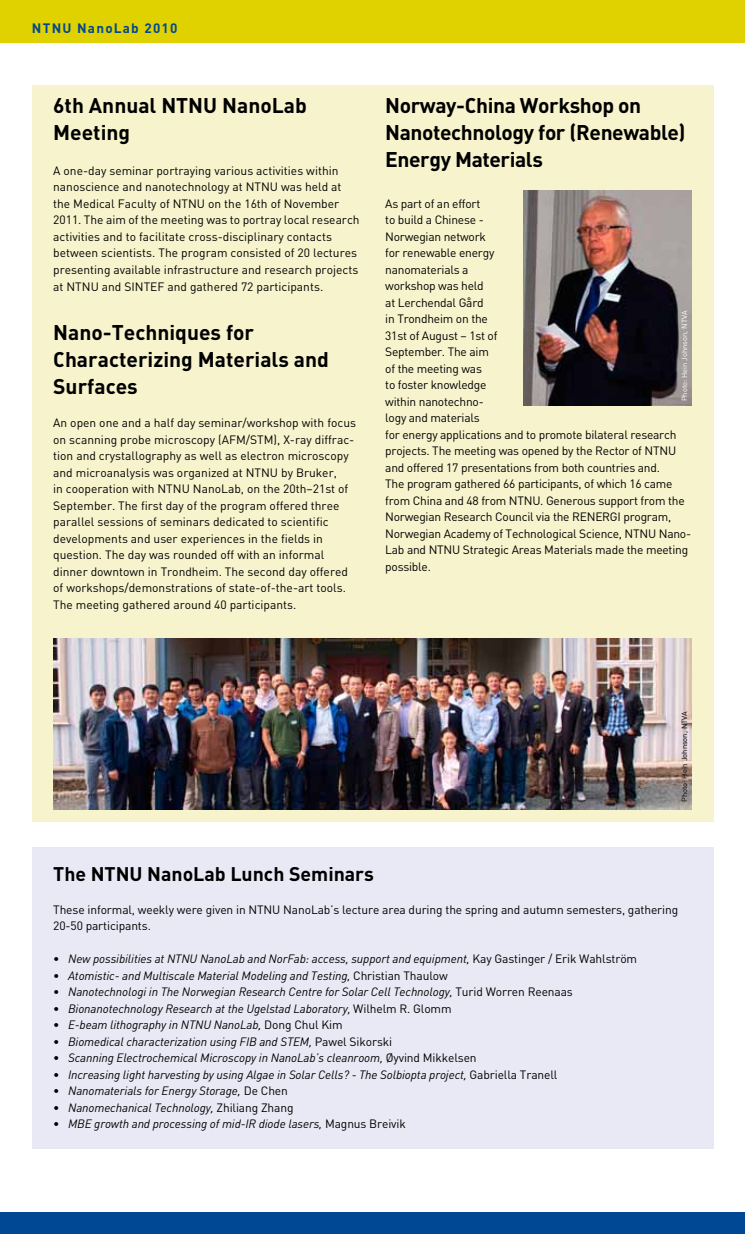
<style>
.page{position:relative;width:745px;height:1234px;background:#fff}
.page>*{position:absolute;margin:0;border:0;box-sizing:border-box;transform-origin:0 0}
.t1{font:700 21px/27px "DIN";color:#000}
.t2{font:700 21px/27px "DIN";letter-spacing:-.02em;color:#000}
.t3{font:700 19.5px "DIN";color:#000}
.t4{font:700 13.5px "DIN";letter-spacing:.09em;color:#004894}
.t5{font:12px/16.5px "DIN";color:#000}
.t6{font:italic 12px "DIN";letter-spacing:-.01em;color:#000}
.t7{font:12px/16.5px "DIN";letter-spacing:-.02em;color:#000}
.t8{font:7.5px "DIN";color:#000}
.t9{font:7.5px "DIN";color:#fff}
.s1{font-style:normal}
</style>
<div class="page">
<div style="left:32px;top:85px;width:680px;height:736px;background:#f7f3cd"></div>
<div style="left:32px;top:847px;width:680px;height:301px;background:#e8e9f4"></div>
<div style="left:0;top:0;width:744px;height:43px;background:#dfd200"></div>
<div style="left:0;top:1212px;width:744px;height:21px;background:#004894"></div>
<img style="left:53px;top:638px;width:638px;height:171px">
<img style="left:523px;top:191px;width:168px;height:215px">
<p class="t4" style="left:32px;top:19px;width:147px">NTNU NanoLab 2010</p>
<h1 class="t1" style="left:53px;top:91px;width:255px">6th Annual NTNU NanoLab<br>Meeting</h1>
<p class="t5" style="left:53px;top:162px;width:308px">A one-day seminar portraying various activities within nanoscience and nanotechnology at NTNU was held at the Medical Faculty of NTNU on the 16th of November 2011. The aim of the meeting was to portray local research activities and to facilitate cross-disciplinary contacts between scientists. The program consisted of 20 lectures presenting available infrastructure and research projects at NTNU and SINTEF and gathered 72 participants.</p>
<h1 class="t1" style="left:53px;top:318px;width:277px">Nano-Techniques for<br>Characterizing Materials and<br>Surfaces</h1>
<p class="t5" style="left:53px;top:414px;width:304px">An open one and a half day seminar/workshop with focus on scanning probe microscopy (AFM/STM), X-ray diffrac&shy;tion and crystallography as well as electron microscopy and microanalysis was organized at NTNU by Bruker,<br>in cooperation with NTNU NanoLab, on the 20th–21st of September. The first day of the program offered three parallel sessions of seminars dedicated to scientific developments and user experiences in the fields in question. The day was rounded off with an informal dinner downtown in Trondheim. The second day offered of workshops/demonstrations of state-of-the-art tools.<br>The meeting gathered around 40 participants.</p>
<h1 class="t2" style="left:385px;top:91px;width:302px">Norway-China Workshop on<br>Nanotechnology for (Renewable)<br>Energy Materials</h1>
<p class="t7" style="left:385px;top:195px;width:307px">As part of an effort<br>to build a Chinese -<br>Norwegian network<br>for renewable energy<br>nanomaterials a<br>workshop was held<br>at Lerchendal Gård<br>in Trondheim on the<br>31st of August – 1st of<br>September. The aim<br>of the meeting was<br>to foster knowledge<br>within nanotechno-<br>logy and materials<br>for energy applications and to promote bilateral research projects. The meeting was opened by the Rector of NTNU and offered 17 presentations from both countries and.<br>The program gathered 66 participants, of which 16 came from China and 48 from NTNU. Generous support from the<br>Norwegian Research Council via the RENERGI program,<br>Norwegian Academy of Technological Science, NTNU Nano-<br>Lab and NTNU Strategic Areas Materials made the meeting possible.</p>
<p class="t9" style="left:679px;top:401px;width:92px;rotate:-90deg">Photo: Hein Johnson, NTVA</p>
<p class="t8" style="left:679px;top:801px;width:92px;rotate:-90deg">Photo: Hein Johnson, NTVA</p>
<h2 class="t3" style="left:53px;top:860px;width:322px">The NTNU NanoLab Lunch Seminars</h2>
<p class="t5" style="left:53px;top:900px;width:626px">These informal, weekly were given in NTNU NanoLab’s lecture area during the spring and autumn semesters, gathering<br>20-50 participants.</p>
<p class="t6" style="left:53px;top:951px;width:585px"><span class="s1">•</span> New possibilities at NTNU NanoLab and NorFab: access, support and equipment, <span class="s1">Kay Gastinger / Erik Wahlström</span></p>
<p class="t6" style="left:53px;top:967px;width:396px"><span class="s1">•</span> Atomistic- and Multiscale Material Modeling and Testing, <span class="s1">Christian Thaulow</span></p>
<p class="t6" style="left:53px;top:984px;width:521px"><span class="s1">•</span> Nanotechnologi in The Norwegian Research Centre for Solar Cell Technology, <span class="s1">Turid Worren Reenaas</span></p>
<p class="t6" style="left:53px;top:1000px;width:399px"><span class="s1">•</span> Bionanotechnology Research at the Ugelstad Laboratory, <span class="s1">Wilhelm R. Glomm</span></p>
<p class="t6" style="left:53px;top:1017px;width:291px"><span class="s1">•</span> E-beam lithography in NTNU NanoLab, <span class="s1">Dong Chul Kim</span></p>
<p class="t6" style="left:53px;top:1033px;width:340px"><span class="s1">•</span> Biomedical characterization using FIB and STEM, <span class="s1">Pawel Sikorski</span></p>
<p class="t6" style="left:53px;top:1050px;width:424px"><span class="s1">•</span> Scanning Electrochemical Microscopy in NanoLab’s cleanroom, <span class="s1">Øyvind Mikkelsen</span></p>
<p class="t6" style="left:53px;top:1066px;width:505px"><span class="s1">•</span> Increasing light harvesting by using Algae in Solar Cells? - The Solbiopta project, <span class="s1">Gabriella Tranell</span></p>
<p class="t6" style="left:53px;top:1083px;width:236px"><span class="s1">•</span> Nanomaterials for Energy Storage, <span class="s1">De Chen</span></p>
<p class="t6" style="left:53px;top:1099px;width:242px"><span class="s1">•</span> Nanomechanical Technology, <span class="s1">Zhiliang Zhang</span></p>
<p class="t6" style="left:53px;top:1116px;width:354px"><span class="s1">•</span> MBE growth and processing of mid-IR diode lasers, <span class="s1">Magnus Breivik</span></p>
</div>
